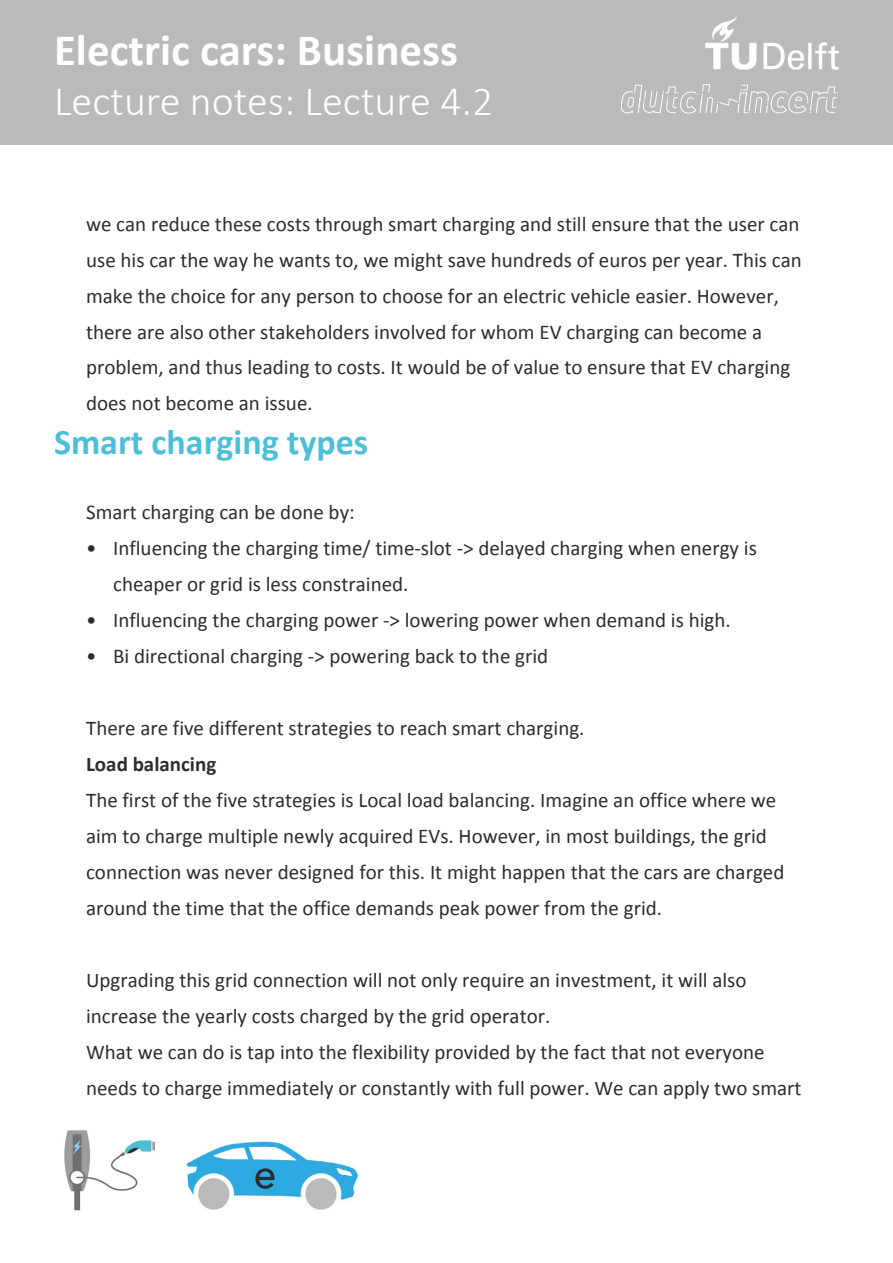
<style>
.page{position:relative;width:893px;height:1263px;background:#fff}
.page>*{position:absolute;margin:0;border:0;box-sizing:border-box;transform-origin:0 0}
.t1{font:700 45px "Calibri";color:#fff}
.t2{font:300 42px "Calibri";color:#fff}
.t3{font:700 36px "Calibri";color:#4bbfd9}
.t4{font:21px/36px "Calibri";color:#2c2e2e}
.t5{font:700 21px "Calibri";color:#2c2e2e}
</style>
<div class="page">
<div style="left:0;top:0;width:893px;height:145px;background:#babab9"></div>
<svg style="left:621px;top:84px;width:217px;height:30px"></svg>
<img style="left:705px;top:16px;width:134px;height:54px">
<img style="left:64px;top:1130px;width:90px;height:81px">
<img style="left:186px;top:1141px;width:173px;height:69px">
<h1 class="t1" style="left:54px;top:22px;width:406px">Electric cars: Business</h1>
<h2 class="t2" style="left:54px;top:75px;width:441px">Lecture notes: Lecture 4.2</h2>
<p class="t4" style="left:86px;top:206px;width:717px">we can reduce these costs through smart charging and still ensure that the user can use his car the way he wants to, we might save hundreds of euros per year. This can make the choice for any person to choose for an electric vehicle easier. However, there are also other stakeholders involved for whom EV charging can become a problem, and thus leading to costs. It would be of value to ensure that EV charging does not become an issue.</p>
<h3 class="t3" style="left:54px;top:419px;width:316px">Smart charging types</h3>
<p class="t4" style="left:86px;top:494px;width:270px">Smart charging can be done by:</p>
<p class="t4" style="left:113px;top:530px;width:645px;text-indent:-27px">• Influencing the charging time/ time-slot -&gt; delayed charging when energy is cheaper or grid is less constrained.</p>
<p class="t4" style="left:86px;top:602px;width:646px">• Influencing the charging power -&gt; lowering power when demand is high.</p>
<p class="t4" style="left:86px;top:638px;width:464px">• Bi directional charging -&gt; powering back to the grid</p>
<p class="t4" style="left:86px;top:710px;width:500px">There are five different strategies to reach smart charging.</p>
<p class="t5" style="left:86px;top:750px;width:132px">Load balancing</p>
<p class="t4" style="left:86px;top:782px;width:700px">The first of the five strategies is Local load balancing. Imagine an office where we aim to charge multiple newly acquired EVs. However, in most buildings, the grid connection was never designed for this. It might happen that the cars are charged around the time that the office demands peak power from the grid.</p>
<p class="t4" style="left:86px;top:962px;width:717px">Upgrading this grid connection will not only require an investment, it will also increase the yearly costs charged by the grid operator.<br>What we can do is tap into the flexibility provided by the fact that not everyone needs to charge immediately or constantly with full power. We can apply two smart</p>
</div>
